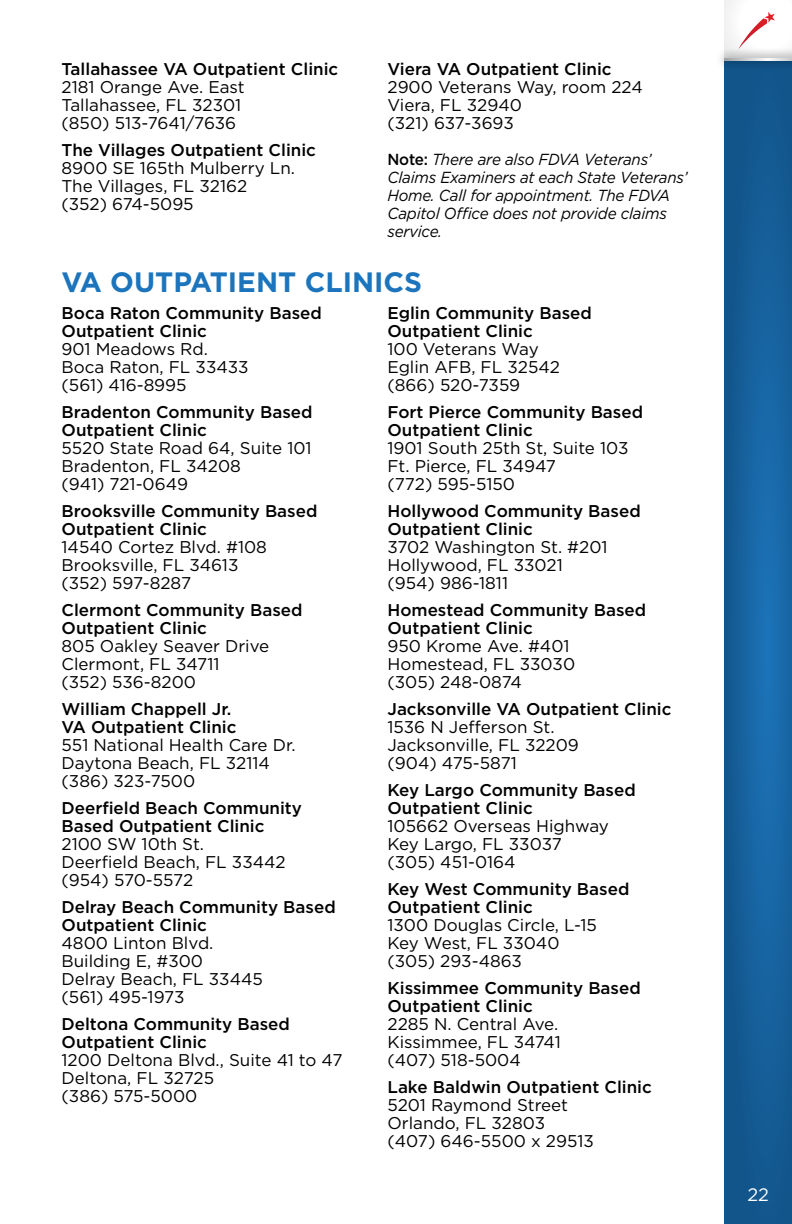
<style>
.page{position:relative;width:792px;height:1224px;background:#fff}
.page>*{position:absolute;margin:0;border:0;box-sizing:border-box;transform-origin:0 0}
.t1{font:700 28px "Gotham";color:#1c75bc}
.t2{font:18px "Gotham";color:#fff}
.t3{font:17px/18px "Gotham";color:#000}
.t4{font:500 17px/18px "Gotham";color:#000}
.t5{font:italic 16px/18px "Gotham";letter-spacing:-.015em;color:#000;scale:.95 1}
.s1{font-weight:500;font-style:normal}
</style>
<div class="page">
<svg style="left:724px;top:71px;width:68px;height:1153px;background:#155f9a"></svg>
<div style="left:724px;top:0;width:68px;height:59px;background:linear-gradient(to right,#f7f8f8,#fff)"></div>
<div style="left:715px;top:48px;width:77px;height:23px;background:#000;opacity:.75"></div>
<svg style="left:724px;top:58px;width:68px;height:3px"></svg>
<svg style="left:739px;top:12px;width:36px;height:37px"></svg>
<p class="t4" style="left:62px;top:60px;width:278px">Tallahassee VA Outpatient Clinic</p>
<p class="t3" style="left:62px;top:78px;width:185px">2181 Orange Ave. East<br>Tallahassee, FL 32301 (850) 513-7641/7636</p>
<p class="t4" style="left:62px;top:141px;width:256px">The Villages Outpatient Clinic</p>
<p class="t3" style="left:62px;top:159px;width:235px">8900 SE 165th Mulberry Ln.<br>The Villages, FL 32162 (352) 674-5095</p>
<p class="t4" style="left:387px;top:60px;width:226px">Viera VA Outpatient Clinic</p>
<p class="t3" style="left:387px;top:78px;width:257px">2900 Veterans Way, room 224<br>Viera, FL 32940<br>(321) 637-3693</p>
<p class="t5" style="left:387px;top:150px;width:318px"><span class="s1">Note:</span> There are also FDVA Veterans’<br>Claims Examiners at each State Veterans’<br>Home. Call for appointment. The FDVA<br>Capitol Office does not provide claims service.</p>
<h1 class="t1" style="left:62px;top:264px;width:362px">VA OUTPATIENT CLINICS</h1>
<p class="t4" style="left:62px;top:304px;width:262px">Boca Raton Community Based<br>Outpatient Clinic</p>
<p class="t3" style="left:62px;top:340px;width:189px">901 Meadows Rd.<br>Boca Raton, FL 33433 (561) 416-8995</p>
<p class="t4" style="left:62px;top:403px;width:253px">Bradenton Community Based<br>Outpatient Clinic</p>
<p class="t3" style="left:62px;top:439px;width:252px">5520 State Road 64, Suite 101<br>Bradenton, FL 34208<br>(941) 721-0649</p>
<p class="t4" style="left:62px;top:502px;width:257px">Brooksville Community Based<br>Outpatient Clinic</p>
<p class="t3" style="left:62px;top:538px;width:207px">14540 Cortez Blvd. #108<br>Brooksville, FL 34613 (352) 597-8287</p>
<p class="t4" style="left:62px;top:601px;width:243px">Clermont Community Based<br>Outpatient Clinic</p>
<p class="t3" style="left:62px;top:637px;width:209px">805 Oakley Seaver Drive<br>Clermont, FL 34711 (352) 536-8200</p>
<p class="t4" style="left:62px;top:700px;width:176px">William Chappell Jr.<br>VA Outpatient Clinic</p>
<p class="t3" style="left:62px;top:736px;width:236px">551 National Health Care Dr.<br>Daytona Beach, FL 32114 (386) 323-7500</p>
<p class="t4" style="left:62px;top:799px;width:242px">Deerfield Beach Community<br>Based Outpatient Clinic</p>
<p class="t3" style="left:62px;top:835px;width:226px">2100 SW 10th St.<br>Deerfield Beach, FL 33442 (954) 570-5572</p>
<p class="t4" style="left:62px;top:898px;width:276px">Delray Beach Community Based<br>Outpatient Clinic</p>
<p class="t3" style="left:62px;top:934px;width:203px">4800 Linton Blvd.<br>Building E, #300<br>Delray Beach, FL 33445 (561) 495-1973</p>
<p class="t4" style="left:62px;top:1015px;width:230px">Deltona Community Based<br>Outpatient Clinic</p>
<p class="t3" style="left:62px;top:1051px;width:282px">1200 Deltona Blvd., Suite 41 to 47<br>Deltona, FL 32725<br>(386) 575-5000</p>
<p class="t4" style="left:387px;top:304px;width:206px">Eglin Community Based<br>Outpatient Clinic</p>
<p class="t3" style="left:387px;top:340px;width:174px">100 Veterans Way<br>Eglin AFB, FL 32542 (866) 520-7359</p>
<p class="t4" style="left:387px;top:403px;width:257px">Fort Pierce Community Based<br>Outpatient Clinic</p>
<p class="t3" style="left:387px;top:439px;width:243px">1901 South 25th St, Suite 103<br>Ft. Pierce, FL 34947<br>(772) 595-5150</p>
<p class="t4" style="left:387px;top:502px;width:255px">Hollywood Community Based<br>Outpatient Clinic</p>
<p class="t3" style="left:387px;top:538px;width:222px">3702 Washington St. #201<br>Hollywood, FL 33021 (954) 986-1811</p>
<p class="t4" style="left:387px;top:601px;width:260px">Homestead Community Based<br>Outpatient Clinic</p>
<p class="t3" style="left:387px;top:637px;width:189px">950 Krome Ave. #401<br>Homestead, FL 33030 (305) 248-0874</p>
<p class="t4" style="left:387px;top:700px;width:286px">Jacksonville VA Outpatient Clinic</p>
<p class="t3" style="left:387px;top:718px;width:193px">1536 N Jefferson St.<br>Jacksonville, FL 32209 (904) 475-5871</p>
<p class="t4" style="left:387px;top:781px;width:250px">Key Largo Community Based<br>Outpatient Clinic</p>
<p class="t3" style="left:387px;top:817px;width:223px">105662 Overseas Highway<br>Key Largo, FL 33037 (305) 451-0164</p>
<p class="t4" style="left:387px;top:880px;width:243px">Key West Community Based<br>Outpatient Clinic</p>
<p class="t3" style="left:387px;top:916px;width:211px">1300 Douglas Circle, L-15<br>Key West, FL 33040 (305) 293-4863</p>
<p class="t4" style="left:387px;top:979px;width:255px">Kissimmee Community Based<br>Outpatient Clinic</p>
<p class="t3" style="left:387px;top:1015px;width:175px">2285 N. Central Ave.<br>Kissimmee, FL 34741 (407) 518-5004</p>
<p class="t4" style="left:387px;top:1078px;width:266px">Lake Baldwin Outpatient Clinic</p>
<p class="t3" style="left:387px;top:1096px;width:208px">5201 Raymond Street<br>Orlando, FL 32803 (407) 646-5500 x 29513</p>
<p class="t2" style="left:747px;top:1183px;width:23px">22</p>
</div>
